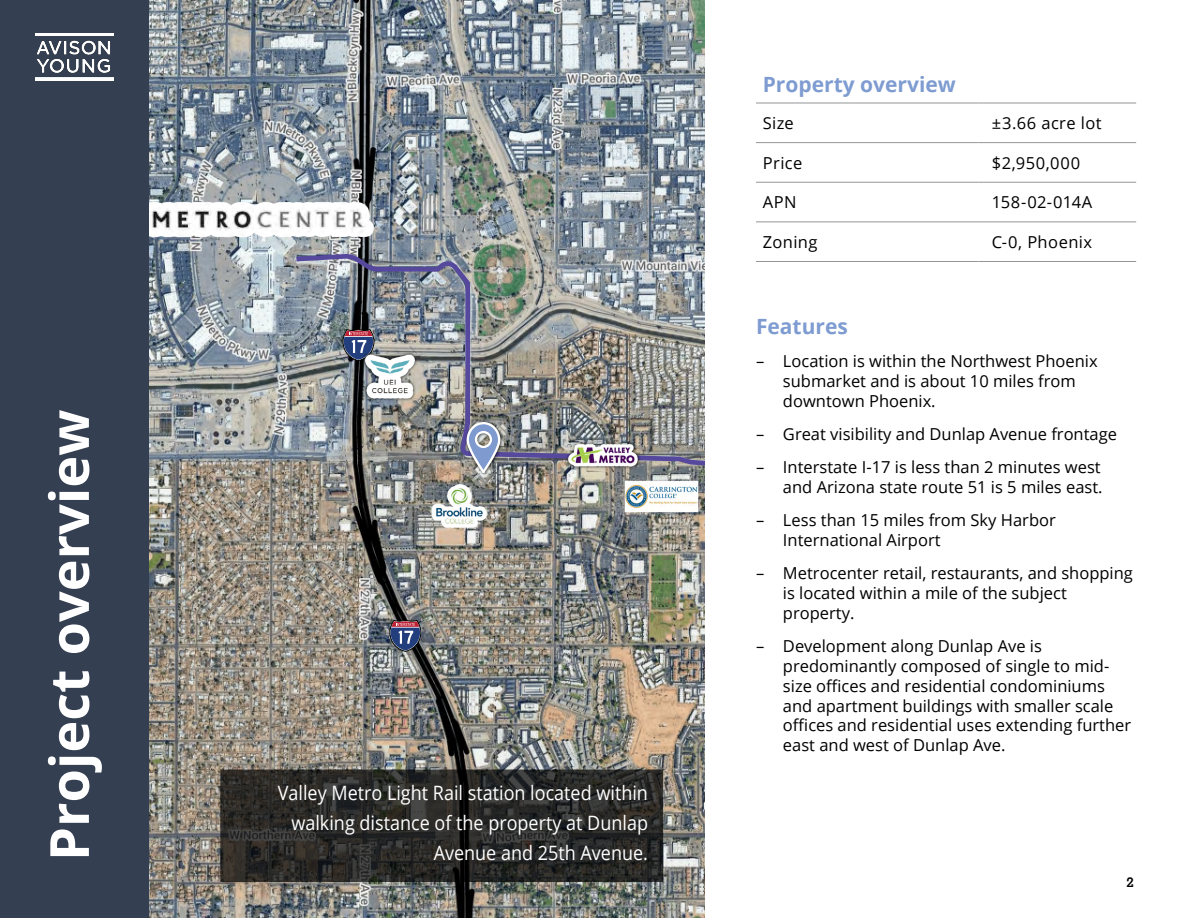
<style>
.page{position:relative;width:1188px;height:918px;background:#fff}
.page>*{position:absolute;margin:0;border:0;box-sizing:border-box;transform-origin:0 0}
.t1{font:700 54px "Open Sans";color:#fff}
.t2{font:700 21px "Open Sans";color:#7e9cd1}
.t3{font:19.8px/30px "Open Sans";color:#fff;text-align:right;scale:.91 1}
.t4{font:16.5px/19.8px "Open Sans";color:#000}
.t5{font:16.5px "Open Sans";letter-spacing:.025em;color:#000}
.t6{font:700 13.5px "Geometric Slab 703 BT";color:#000}
</style>
<div class="page">
<img style="left:148px;top:0;width:144px;height:918px">
<img style="left:148px;top:188px;width:144px;height:68px">
<img style="left:292px;top:0;width:412px;height:918px">
<img style="left:565px;top:441px;width:77px;height:30px">
<img style="left:566px;top:440px;width:74px;height:30px">
<img style="left:463px;top:418px;width:43px;height:61px">
<svg style="left:464px;top:420px;width:38px;height:55px;background:#98a0b4"></svg>
<img style="left:358px;top:345px;width:63px;height:63px">
<img style="left:624px;top:479px;width:76px;height:34px">
<svg style="left:390px;top:620px;width:31px;height:32px"></svg>
<img style="left:432px;top:479px;width:55px;height:55px">
<div style="left:0;top:0;width:148px;height:918px;background:#353f52"></div>
<img style="left:35px;top:33px;width:78px;height:47px">
<svg style="left:756px;top:143px;width:380px;height:79px"></svg>
<hr style="left:756px;top:103px;width:222px;height:1px;background:#939598">
<hr style="left:978px;top:103px;width:158px;height:1px;background:#939598">
<hr style="left:756px;top:142px;width:222px;height:1px;background:#939598">
<hr style="left:978px;top:142px;width:158px;height:1px;background:#939598">
<hr style="left:756px;top:182px;width:222px;height:1px;background:#939598">
<hr style="left:978px;top:182px;width:158px;height:1px;background:#939598">
<hr style="left:756px;top:222px;width:222px;height:1px;background:#939598">
<hr style="left:978px;top:222px;width:158px;height:1px;background:#939598">
<hr style="left:756px;top:261px;width:222px;height:1px;background:#939598">
<hr style="left:978px;top:261px;width:158px;height:1px;background:#939598">
<svg style="left:223px;top:773px;width:437px;height:106px;background:#2a2927"></svg>
<div style="left:220px;top:770px;width:443px;height:112px;border:2px solid #000"></div>
<h1 class="t1" style="left:31px;top:861px;width:453px;rotate:-90deg">Project overview</h1>
<p class="t3" style="left:278px;top:778px;width:408px">Valley Metro Light Rail station located within walking distance of the property at Dunlap<br>Avenue and 25th Avenue.</p>
<p class="t2" style="left:763px;top:70px;width:195px">Property overview</p>
<p class="t4" style="left:763px;top:113px;width:33px">Size</p>
<p class="t5" style="left:992px;top:112px;width:111px">±3.66 acre lot</p>
<p class="t4" style="left:763px;top:152px;width:41px">Price</p>
<p class="t4" style="left:992px;top:152px;width:90px">$2,950,000</p>
<p class="t4" style="left:763px;top:192px;width:35px">APN</p>
<p class="t4" style="left:992px;top:192px;width:102px">158-02-014A</p>
<p class="t4" style="left:763px;top:232px;width:56px">Zoning</p>
<p class="t5" style="left:992px;top:231px;width:102px">C-0, Phoenix</p>
<p class="t2" style="left:756px;top:311px;width:93px">Features</p>
<p class="t4" style="left:783px;top:351px;width:316px;text-indent:-27px">– Location is within the Northwest Phoenix submarket and is about 10 miles from downtown Phoenix.</p>
<p class="t4" style="left:756px;top:424px;width:363px">– Great visibility and Dunlap Avenue frontage</p>
<p class="t4" style="left:756px;top:457px;width:348px;text-align:right">– Interstate I-17 is less than 2 minutes west and Arizona state route 51 is 5 miles east.</p>
<p class="t4" style="left:783px;top:510px;width:274px;text-indent:-27px">– Less than 15 miles from Sky Harbor<br>International Airport</p>
<p class="t4" style="left:783px;top:563px;width:351px;text-indent:-27px">– Metrocenter retail, restaurants, and shopping is located within a mile of the subject property.</p>
<p class="t4" style="left:783px;top:636px;width:350px;text-indent:-27px">– Development along Dunlap Ave is predominantly composed of single to mid&shy;size offices and residential condominiums and apartment buildings with smaller scale offices and residential uses extending further east and west of Dunlap Ave.</p>
<p class="t6" style="left:1126px;top:874px;width:9px">2</p>
</div>
